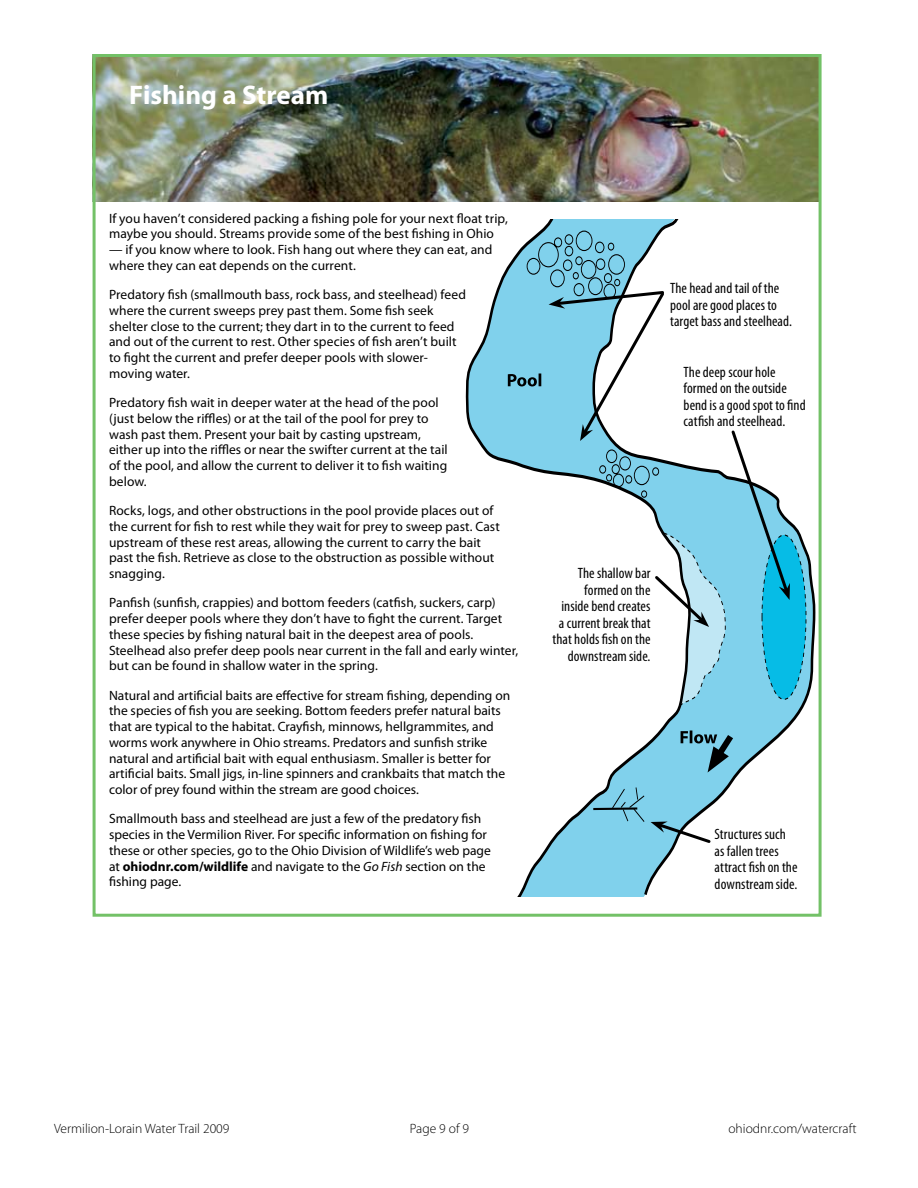
<style>
.page{position:relative;width:918px;height:1188px;background:#fff}
.page>*{position:absolute;margin:0;border:0;box-sizing:border-box;transform-origin:0 0}
.t1{font:700 27px "Myriad Pro";color:#fff}
.t2{font:condensed 15px/16.5px "Myriad Pro";letter-spacing:.005em;color:#000}
.t3{font:13.5px/15.8px "Myriad Pro";color:#000}
.t4{font:300 13.5px "Myriad Pro";color:#000}
.s1{font-weight:700}
.s2{font-style:italic}
</style>
<div class="page">
<svg style="left:466px;top:219px;width:349px;height:678px"></svg>
<svg style="left:592px;top:786px;width:53px;height:37px;background:#76b9cf"></svg>
<svg style="left:508px;top:230px;width:282px;height:478px"></svg>
<svg style="left:651px;top:821px;width:62px;height:24px"></svg>
<svg style="left:681px;top:728px;width:58px;height:45px;background:#65a5ba"></svg>
<img style="left:97px;top:58px;width:721px;height:143px">
<div style="left:93px;top:54px;width:729px;height:863px;border:3px solid #73c167"></div>
<h1 class="t1" style="left:129px;top:78px;width:200px">Fishing a Stream</h1>
<p class="t3" style="left:109px;top:210px;width:400px">If you haven’t considered packing a fishing pole for your next float trip, maybe you should. Streams provide some of the best fishing in Ohio</p>
<p class="t3" style="left:109px;top:241px;width:385px">— if you know where to look. Fish hang out where they can eat, and where they can eat depends on the current.</p>
<p class="t3" style="left:109px;top:286px;width:359px">Predatory fish (smallmouth bass, rock bass, and steelhead) feed where the current sweeps prey past them. Some fish seek shelter close to the current; they dart in to the current to feed and out of the current to rest. Other species of fish aren’t built to fight the current and prefer deeper pools with slower&shy;moving water.</p>
<p class="t3" style="left:109px;top:394px;width:340px">Predatory fish wait in deeper water at the head of the pool (just below the riffles) or at the tail of the pool for prey to wash past them. Present your bait by casting upstream, either up into the riffles or near the swifter current at the tail of the pool, and allow the current to deliver it to fish waiting below.</p>
<p class="t3" style="left:109px;top:502px;width:392px">Rocks, logs, and other obstructions in the pool provide places out of the current for fish to rest while they wait for prey to sweep past. Cast upstream of these rest areas, allowing the current to carry the bait past the fish. Retrieve as close to the obstruction as possible without snagging.</p>
<p class="t3" style="left:109px;top:595px;width:411px">Panfish (sunfish, crappies) and bottom feeders (catfish, suckers, carp) prefer deeper pools where they don’t have to fight the current. Target these species by fishing natural bait in the deepest area of pools.<br>Steelhead also prefer deep pools near current in the fall and early winter, but can be found in shallow water in the spring.</p>
<p class="t3" style="left:109px;top:687px;width:403px">Natural and artificial baits are effective for stream fishing, depending on the species of fish you are seeking. Bottom feeders prefer natural baits that are typical to the habitat. Crayfish, minnows, hellgrammites, and worms work anywhere in Ohio streams. Predators and sunfish strike natural and artificial bait with equal enthusiasm. Smaller is better for artificial baits. Small jigs, in-line spinners and crankbaits that match the color of prey found within the stream are good choices.</p>
<p class="t3" style="left:109px;top:811px;width:383px">Smallmouth bass and steelhead are just a few of the predatory fish species in the Vermilion River. For specific information on fishing for these or other species, go to the Ohio Division of Wildlife’s web page at <span class="s1">ohiodnr.com/wildlife</span> and navigate to the <span class="s2">Go Fish</span> section on the fishing page.</p>
<p class="t2" style="left:670px;top:280px;width:123px">The head and tail of the pool are good places to target bass and steelhead.</p>
<p class="t2" style="left:684px;top:363px;width:124px">The deep scour hole formed on the outside bend is a good spot to find catfish and steelhead.</p>
<p class="t2" style="left:553px;top:565px;width:100px;text-align:right">The shallow bar formed on the<br>inside bend creates a current break that that holds fish on the downstream side.</p>
<p class="t2" style="left:715px;top:826px;width:84px">Structures such as fallen trees attract fish on the downstream side.</p>
<p class="t4" style="left:54px;top:1121px;width:177px">Vermilion-Lorain Water Trail 2009</p>
<p class="t4" style="left:410px;top:1121px;width:61px">Page 9 of 9</p>
<p class="t4" style="left:728px;top:1121px;width:130px">ohiodnr.com/watercraft</p>
</div>
